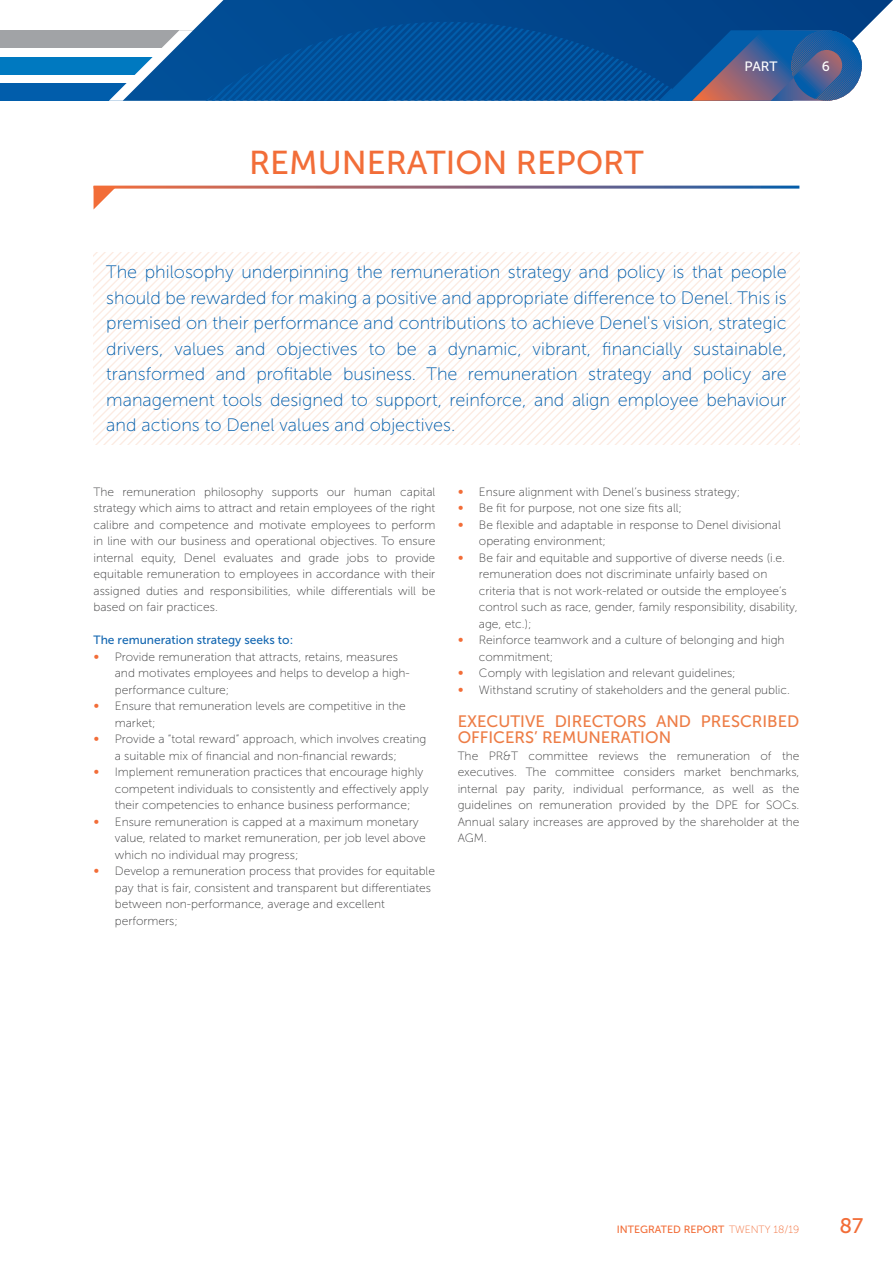
<style>
.page{position:relative;width:893px;height:1263px;background:#fff}
.page>*{position:absolute;margin:0;border:0;box-sizing:border-box;transform-origin:0 0}
.t1{font:33px "Museo Sans 500";color:#f26d38}
.t2{font:21px "Museo Sans 500";color:#f26d38}
.t3{font:18px/25.5px "Museo Sans 100";color:#015dab;text-align:justify}
.t4{font:16.5px/16.5px "Museo Sans 500";color:#ed7c45}
.t5{font:13.5px "Museo Sans 500";color:#fff}
.t6{font:12px/16.5px "Museo Sans 100";color:#3e3e3f}
.t7{font:12px "Museo Sans 500";color:#1467b1}
.t8{font:12px "Museo Sans 300";color:#f26d38}
.t9{font:10.5px "Museo Sans 500";color:#f26d38}
.s1{font-family:"Museo Sans 100"}
</style>
<div class="page">
<div style="left:0;top:83px;width:387px;height:18px;background:#015dab"></div>
<div style="left:0;top:57px;width:387px;height:17px;background:#0079c0"></div>
<div style="left:0;top:30px;width:387px;height:18px;background:#a1a3a6"></div>
<svg style="left:201px;top:0;width:692px;height:31px;background:#0c4d91"></svg>
<svg style="left:109px;top:22px;width:753px;height:79px;background:#1b5b9c"></svg>
<svg style="left:94px;top:252px;width:705px;height:192px"></svg>
<svg style="left:94px;top:186px;width:23px;height:23px"></svg>
<h1 class="t1" style="left:249px;top:144px;width:396px">REMUNERATION REPORT</h1>
<p class="t5" style="left:745px;top:59px;width:34px">PART</p>
<p class="t5" style="left:822px;top:59px;width:10px">6</p>
<p class="t3" style="left:106px;top:260px;width:682px">The philosophy underpinning the remuneration strategy and policy is that people should be rewarded for making a positive and appropriate difference to Denel. This is premised on their performance and contributions to achieve Denel's vision, strategic drivers, values and objectives to be a dynamic, vibrant, financially sustainable, transformed and profitable business. The remuneration strategy and policy are management tools designed to support, reinforce, and align employee behaviour and actions to Denel values and objectives.</p>
<p class="t6" style="left:94px;top:483px;width:343px;text-align:justify">The remuneration philosophy supports our human capital strategy which aims to attract and retain employees of the right calibre and competence and motivate employees to perform in line with our business and operational objectives. To ensure internal equity, Denel evaluates and grade jobs to provide equitable remuneration to employees in accordance with their assigned duties and responsibilities, while differentials will be based on fair practices.</p>
<p class="t7" style="left:94px;top:633px;width:201px">The remuneration strategy seeks to:</p>
<p class="t8" style="left:94px;top:650px;width:7px">∞</p>
<p class="t6" style="left:115px;top:648px;width:297px">Provide remuneration that attracts, retains, measures and motivates employees and helps to develop a high&shy;performance culture;</p>
<p class="t8" style="left:94px;top:699px;width:7px">∞</p>
<p class="t6" style="left:115px;top:698px;width:292px">Ensure that remuneration levels are competitive in the market;</p>
<p class="t8" style="left:94px;top:732px;width:7px">∞</p>
<p class="t6" style="left:115px;top:731px;width:313px">Provide a “total reward” approach, which involves creating a suitable mix of financial and non-financial rewards;</p>
<p class="t8" style="left:94px;top:765px;width:7px">∞</p>
<p class="t6" style="left:115px;top:764px;width:315px">Implement remuneration practices that encourage highly competent individuals to consistently and effectively apply their competencies to enhance business performance;</p>
<p class="t8" style="left:94px;top:815px;width:7px">∞</p>
<p class="t6" style="left:115px;top:813px;width:312px">Ensure remuneration is capped at a maximum monetary value, related to market remuneration, per job level above which no individual may progress;</p>
<p class="t8" style="left:94px;top:864px;width:7px">∞</p>
<p class="t6" style="left:115px;top:863px;width:322px">Develop a remuneration process that provides for equitable pay that is fair, consistent and transparent but differentiates between non-performance, average and excellent performers;</p>
<p class="t8" style="left:458px;top:485px;width:7px">∞</p>
<p class="t6" style="left:479px;top:483px;width:263px">Ensure alignment with Denel’s business strategy;</p>
<p class="t8" style="left:458px;top:501px;width:7px">∞</p>
<p class="t6" style="left:479px;top:500px;width:205px">Be fit for purpose, not one size fits all;</p>
<p class="t8" style="left:458px;top:518px;width:7px">∞</p>
<p class="t6" style="left:479px;top:516px;width:303px">Be flexible and adaptable in response to Denel divisional operating environment;</p>
<p class="t8" style="left:458px;top:551px;width:7px">∞</p>
<p class="t6" style="left:479px;top:549px;width:320px">Be fair and equitable and supportive of diverse needs (i.e. remuneration does not discriminate unfairly based on criteria that is not work-related or outside the employee’s control such as race, gender, family responsibility, disability, age, etc.);</p>
<p class="t8" style="left:458px;top:633px;width:7px">∞</p>
<p class="t6" style="left:479px;top:632px;width:307px">Reinforce teamwork and a culture of belonging and high commitment;</p>
<p class="t8" style="left:458px;top:666px;width:7px">∞</p>
<p class="t6" style="left:479px;top:665px;width:258px">Comply with legislation and relevant guidelines;</p>
<p class="t8" style="left:458px;top:683px;width:7px">∞</p>
<p class="t6" style="left:479px;top:681px;width:313px">Withstand scrutiny of stakeholders and the general public.</p>
<h3 class="t4" style="left:458px;top:713px;width:343px">EXECUTIVE DIRECTORS AND PRESCRIBED<br>OFFICERS’ REMUNERATION</h3>
<p class="t6" style="left:458px;top:747px;width:343px;text-align:justify">The PR&amp;T committee reviews the remuneration of the executives. The committee considers market benchmarks, internal pay parity, individual performance, as well as the guidelines on remuneration provided by the DPE for SOCs.<br>Annual salary increases are approved by the shareholder at the AGM.</p>
<p class="t9" style="left:617px;top:1224px;width:184px">INTEGRATED REPORT <span class="s1">TWENTY 18/19</span></p>
<h2 class="t2" style="left:839px;top:1214px;width:25px">87</h2>
</div>
